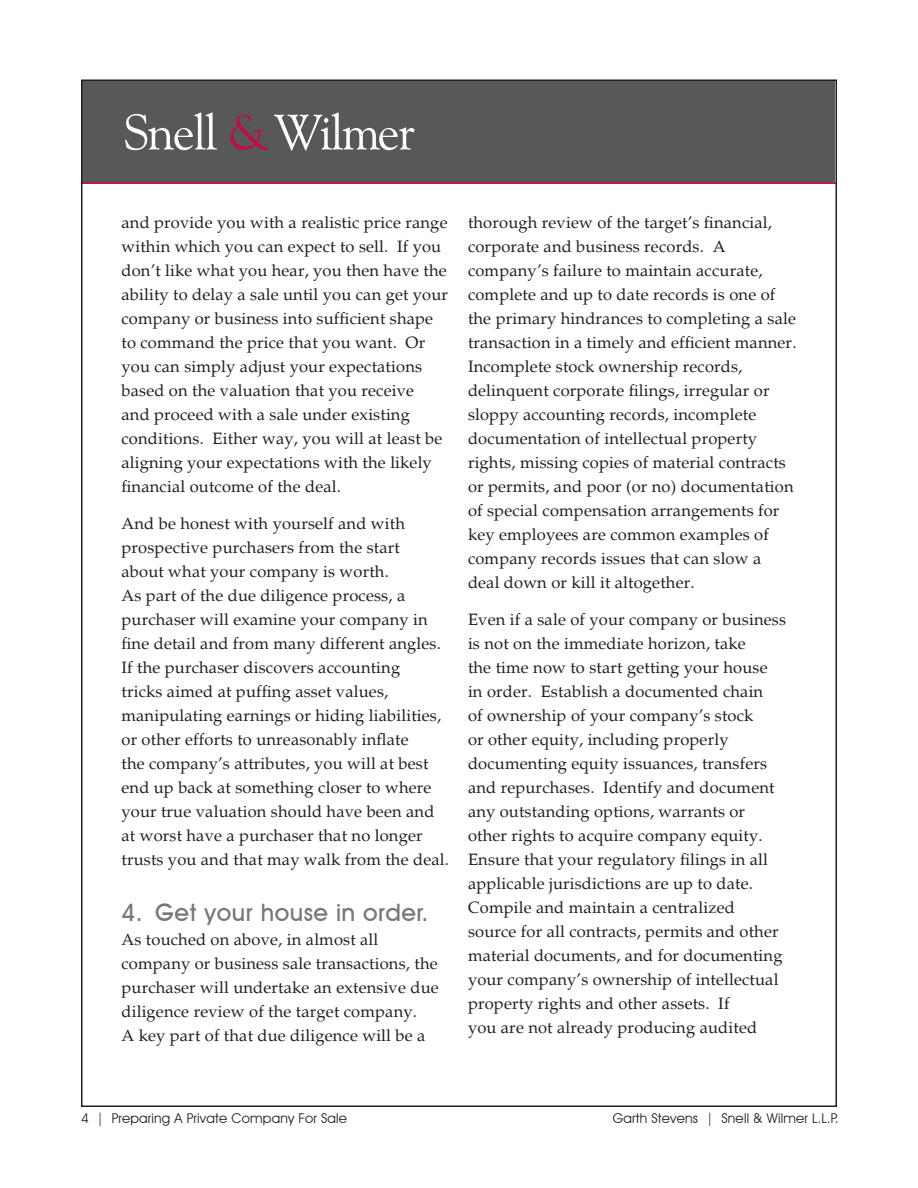
<style>
.page{position:relative;width:918px;height:1188px;background:#fff}
.page>*{position:absolute;margin:0;border:0;box-sizing:border-box;transform-origin:0 0}
.header_S_W_newslette{font:500 24px "Avant Garde IT Cby BT";letter-spacing:.02em;color:#76787b}
.body_S_W_newsletter{font:16.5px/24px "Palatino";letter-spacing:.01em;color:#231f20}
.t1{font:13.5px "Avant Garde IT Cby BT";letter-spacing:.015em;color:#231f20}
</style>
<div class="page">
<div style="left:82px;top:80px;width:754px;height:103px;background:#57585a"></div>
<hr style="left:82px;top:182px;width:755px;height:2px;background:#c60a45">
<svg style="left:125px;top:112px;width:92px;height:38px"></svg>
<svg style="left:230px;top:112px;width:185px;height:39px"></svg>
<p class="body_S_W_newsletter" style="left:122px;top:211px;width:328px">and provide you with a realistic price range within which you can expect to sell. If you don’t like what you hear, you then have the ability to delay a sale until you can get your company or business into sufficient shape to command the price that you want. Or you can simply adjust your expectations based on the valuation that you receive<br>and proceed with a sale under existing conditions. Either way, you will at least be aligning your expectations with the likely financial outcome of the deal.</p>
<p class="body_S_W_newsletter" style="left:122px;top:512px;width:329px">And be honest with yourself and with prospective purchasers from the start<br>about what your company is worth.<br>As part of the due diligence process, a purchaser will examine your company in fine detail and from many different angles.<br>If the purchaser discovers accounting<br>tricks aimed at puffing asset values, manipulating earnings or hiding liabilities, or other efforts to unreasonably inflate<br>the company’s attributes, you will at best end up back at something closer to where your true valuation should have been and at worst have a purchaser that no longer trusts you and that may walk from the deal.</p>
<p class="header_S_W_newslette" style="left:122px;top:898px;width:308px">4. Get your house in order.</p>
<p class="body_S_W_newsletter" style="left:122px;top:928px;width:319px">As touched on above, in almost all company or business sale transactions, the purchaser will undertake an extensive due diligence review of the target company.<br>A key part of that due diligence will be a</p>
<p class="body_S_W_newsletter" style="left:468px;top:211px;width:330px">thorough review of the target’s financial, corporate and business records. A company’s failure to maintain accurate, complete and up to date records is one of the primary hindrances to completing a sale transaction in a timely and efficient manner.<br>Incomplete stock ownership records, delinquent corporate filings, irregular or sloppy accounting records, incomplete documentation of intellectual property rights, missing copies of material contracts or permits, and poor (or no) documentation of special compensation arrangements for key employees are common examples of company records issues that can slow a deal down or kill it altogether.</p>
<p class="body_S_W_newsletter" style="left:468px;top:608px;width:320px">Even if a sale of your company or business is not on the immediate horizon, take<br>the time now to start getting your house in order. Establish a documented chain<br>of ownership of your company’s stock<br>or other equity, including properly documenting equity issuances, transfers and repurchases. Identify and document any outstanding options, warrants or other rights to acquire company equity.<br>Ensure that your regulatory filings in all applicable jurisdictions are up to date.<br>Compile and maintain a centralized source for all contracts, permits and other material documents, and for documenting your company’s ownership of intellectual property rights and other assets. If<br>you are not already producing audited</p>
<p class="t1" style="left:81px;top:1110px;width:268px">4 | Preparing A Private Company For Sale</p>
<p class="t1" style="left:613px;top:1110px;width:227px">Garth Stevens | Snell &amp; Wilmer L.L.P.</p>
</div>
